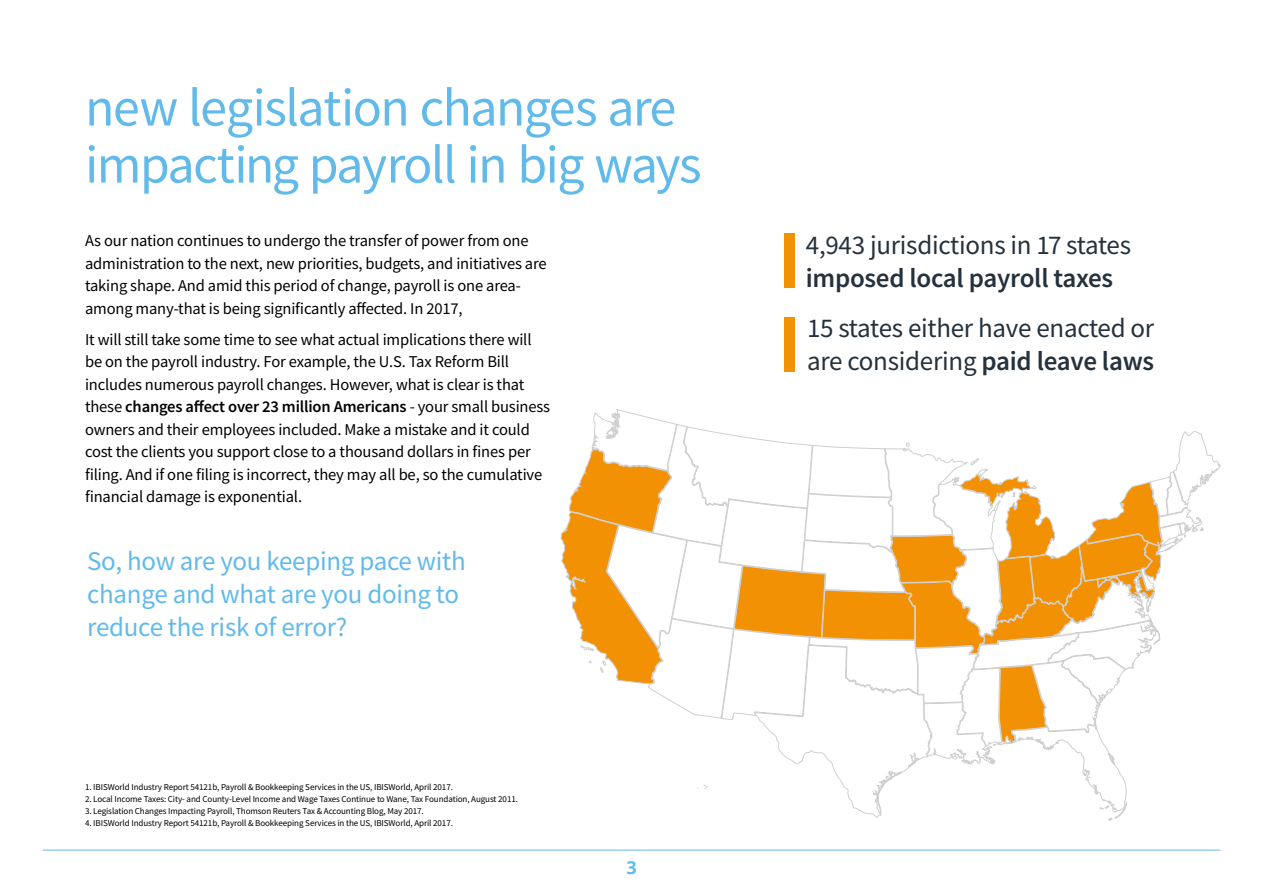
<style>
.page{position:relative;width:1263px;height:893px;background:#fff}
.page>*{position:absolute;margin:0;border:0;box-sizing:border-box;transform-origin:0 0}
.t1{font:54px/57px "Source Sans Pro";letter-spacing:-.03em;color:#62baea}
.t2{font:27px/33px "Source Sans Pro";letter-spacing:-.01em;color:#25313c}
.t3{font:27px/33px "Source Sans Pro";letter-spacing:-.01em;color:#62baea}
.t4{font:600 27px "Source Sans Pro";letter-spacing:-.01em;color:#25313c}
.t5{font:700 18px "Open Sans";color:#62baea}
.t6{font:16.5px/22.5px "Source Sans Pro";letter-spacing:-.01em;color:#000}
.t7{font:9px "Source Sans Pro";letter-spacing:-.01em;color:#000}
.s1{font-weight:600}
</style>
<div class="page">
<hr style="left:43px;top:850px;width:1177px;height:1px;background:#62baea">
<svg style="left:734px;top:431px;width:486px;height:390px"></svg>
<svg style="left:677px;top:424px;width:149px;height:254px"></svg>
<svg style="left:591px;top:409px;width:86px;height:39px"></svg>
<svg style="left:561px;top:448px;width:147px;height:342px"></svg>
<div style="left:784px;top:234px;width:11px;height:54px;background:#f39200"></div>
<div style="left:784px;top:318px;width:11px;height:54px;background:#f39200"></div>
<h1 class="t1" style="left:85px;top:79px;width:618px">new legislation changes are impacting payroll in big ways</h1>
<p class="t6" style="left:85px;top:229px;width:463px">As our nation continues to undergo the transfer of power from one administration to the next, new priorities, budgets, and initiatives are taking shape. And amid this period of change, payroll is one area&shy;among many-that is being significantly affected. In 2017,</p>
<p class="t6" style="left:85px;top:328px;width:467px">It will still take some time to see what actual implications there will be on the payroll industry. For example, the U.S. Tax Reform Bill includes numerous payroll changes. However, what is clear is that these <span class="s1">changes affect over 23 million Americans</span> - your small business owners and their employees included. Make a mistake and it could cost the clients you support close to a thousand dollars in fines per filing. And if one filing is incorrect, they may all be, so the cumulative financial damage is exponential.</p>
<h2 class="t3" style="left:87px;top:544px;width:380px">So, how are you keeping pace with change and what are you doing to reduce the risk of error?</h2>
<p class="t7" style="left:85px;top:781px;width:369px">1. IBISWorld Industry Report 54121b, Payroll &amp; Bookkeeping Services in the US, IBISWorld, April 2017.</p>
<p class="t7" style="left:85px;top:793px;width:434px">2. Local Income Taxes: City- and County-Level Income and Wage Taxes Continue to Wane, Tax Foundation, August 2011.</p>
<p class="t7" style="left:85px;top:805px;width:340px">3. Legislation Changes Impacting Payroll, Thomson Reuters Tax &amp; Accounting Blog, May 2017.</p>
<p class="t7" style="left:85px;top:817px;width:369px">4. IBISWorld Industry Report 54121b, Payroll &amp; Bookkeeping Services in the US, IBISWorld, April 2017.</p>
<p class="t5" style="left:626px;top:857px;width:12px">3</p>
<h2 class="t2" style="left:806px;top:228px;width:327px">4,943 jurisdictions in 17 states</h2>
<h2 class="t4" style="left:806px;top:260px;width:309px">imposed local payroll taxes</h2>
<h2 class="t2" style="left:807px;top:311px;width:349px">15 states either have enacted or are considering <span class="s1">paid leave laws</span></h2>
</div>
